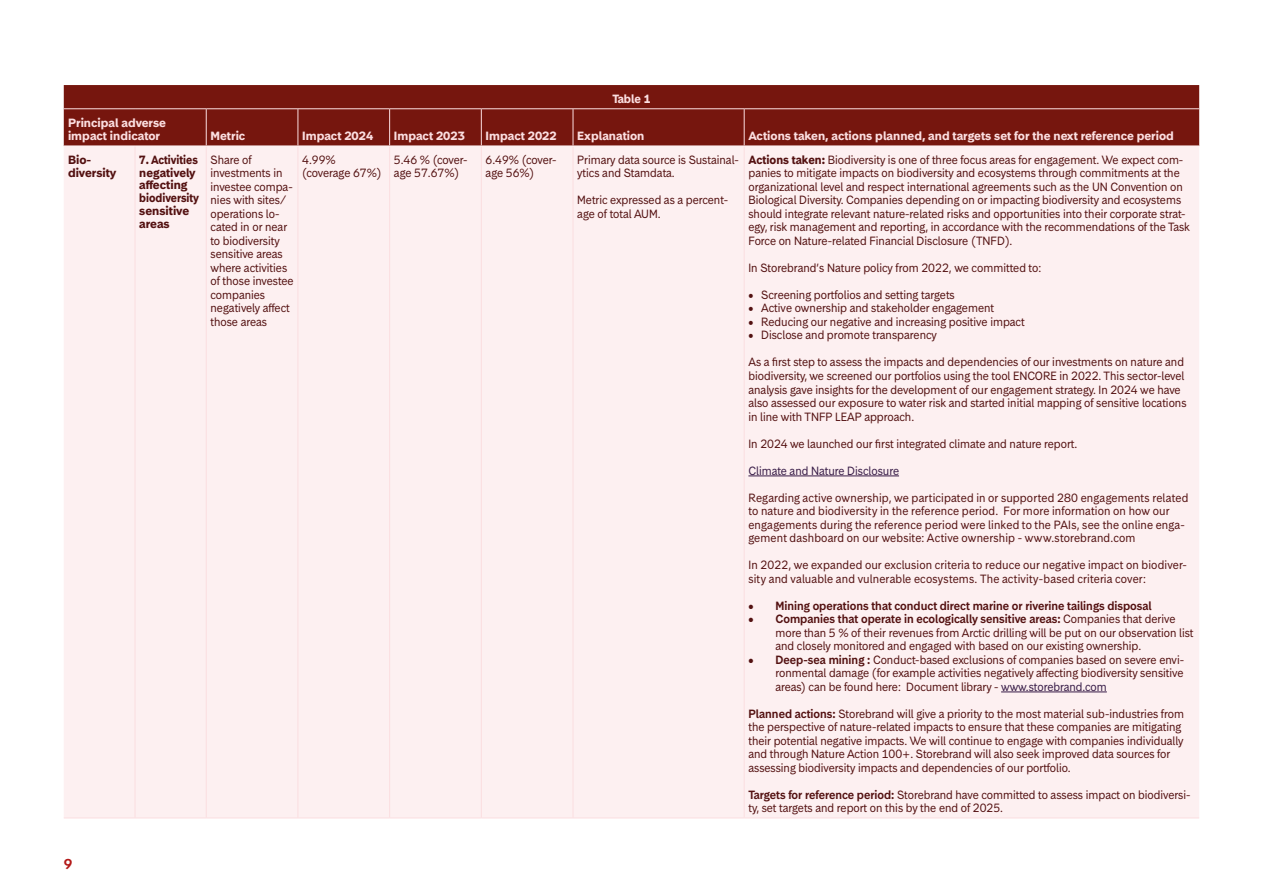
<style>
.page{position:relative;width:1263px;height:893px;background:#fff}
.page>*{position:absolute;margin:0;border:0;box-sizing:border-box;transform-origin:0 0}
.t1{font:600 13.5px "Storebrand Text";color:#b31918}
.Table_content_cells_extra_dark_red__righ{font:11.25px/13.5px "Storebrand Text";color:#531111;scale:.95 1}
.Body_text_list_-_9pt{font:11.25px/13.5px "Storebrand Text";letter-spacing:.015em;color:#531111;scale:.95 1}
.Table_content_cells_extra_dark_red__left{font:11.25px/13.5px "Storebrand Text";color:#531111;scale:.95 1}
.Table_header_row_light_red__left__-_8pt{font:700 11.25px/13.5px "Storebrand Text";color:#fbdee0}
.t2{font:600 11.25px "Storebrand Text";color:#531111;scale:.95 1}
.Table_content_cells_extra_dark_red__left-2{font:700 11.25px/12.8px "Storebrand Text";color:#531111;scale:.9 1}
.Table_content_cells_extra_dark_red__righ-2{font:11.25px "Storebrand Text";color:#381c47;scale:.95 1}
.Table_header_row_light_red__left__-_8pt-2{font:700 11.25px "Storebrand Text";color:#531111}
.Table_header_row_light_red__left__-_8pt-3{font:700 11.25px "Storebrand Text";color:#fbdee0;scale:.95 1}
.s1{font-weight:700}
.s2{font-weight:600}
.s3{color:#381c47}
</style>
<div class="page">
<div style="left:64px;top:85px;width:1135px;height:60px;background:#76160e"></div>
<div style="left:64px;top:147px;width:1135px;height:671px;background:#fdf0f1"></div>
<hr style="left:298px;top:109px;width:1px;height:36px;background:#fbdee0">
<hr style="left:389px;top:109px;width:1px;height:36px;background:#fbdee0">
<hr style="left:481px;top:109px;width:1px;height:36px;background:#fbdee0">
<hr style="left:573px;top:109px;width:1px;height:36px;background:#fbdee0">
<hr style="left:206px;top:147px;width:1px;height:671px;background:#fbdee0">
<hr style="left:298px;top:147px;width:1px;height:671px;background:#fbdee0">
<hr style="left:389px;top:147px;width:1px;height:671px;background:#fbdee0">
<hr style="left:481px;top:147px;width:1px;height:671px;background:#fbdee0">
<hr style="left:573px;top:147px;width:1px;height:671px;background:#fbdee0">
<hr style="left:744px;top:147px;width:1px;height:671px;background:#fbdee0">
<hr style="left:206px;top:109px;width:1px;height:36px;background:#fbdee0">
<hr style="left:64px;top:145px;width:71px;height:2px;background:#fdf0f1">
<hr style="left:135px;top:145px;width:71px;height:2px;background:#fdf0f1">
<hr style="left:64px;top:108px;width:71px;height:1px;background:#fbdee0">
<hr style="left:135px;top:108px;width:71px;height:1px;background:#fbdee0">
<hr style="left:206px;top:108px;width:92px;height:1px;background:#fbdee0">
<hr style="left:298px;top:108px;width:92px;height:1px;background:#fbdee0">
<hr style="left:390px;top:108px;width:91px;height:1px;background:#fbdee0">
<hr style="left:481px;top:108px;width:92px;height:1px;background:#fbdee0">
<hr style="left:573px;top:108px;width:171px;height:1px;background:#fbdee0">
<hr style="left:744px;top:108px;width:455px;height:1px;background:#fbdee0">
<hr style="left:744px;top:109px;width:1px;height:36px;background:#fbdee0">
<hr style="left:64px;top:818px;width:71px;height:1px;background:#fbdee0">
<hr style="left:135px;top:818px;width:71px;height:1px;background:#fbdee0">
<hr style="left:206px;top:818px;width:92px;height:1px;background:#fbdee0">
<hr style="left:298px;top:818px;width:92px;height:1px;background:#fbdee0">
<hr style="left:390px;top:818px;width:91px;height:1px;background:#fbdee0">
<hr style="left:573px;top:818px;width:171px;height:1px;background:#fbdee0">
<hr style="left:744px;top:818px;width:455px;height:1px;background:#fbdee0">
<hr style="left:481px;top:818px;width:92px;height:1px;background:#fbdee0">
<hr style="left:135px;top:147px;width:1px;height:671px;background:#fbdee0">
<hr style="left:206px;top:145px;width:92px;height:2px;background:#fdf0f1">
<hr style="left:298px;top:145px;width:92px;height:2px;background:#fdf0f1">
<hr style="left:390px;top:145px;width:91px;height:2px;background:#fdf0f1">
<hr style="left:481px;top:145px;width:92px;height:2px;background:#fdf0f1">
<hr style="left:573px;top:145px;width:171px;height:2px;background:#fdf0f1">
<hr style="left:744px;top:145px;width:455px;height:2px;background:#fdf0f1">
<hr style="left:748px;top:476px;width:151px;height:1px;background:#381c47">
<hr style="left:1001px;top:692px;width:106px;height:1px;background:#381c47">
<p class="Table_header_row_light_red__left__-_8pt" style="left:68px;top:115px;width:99px">Principal adverse impact indicator</p>
<p class="Table_header_row_light_red__left__-_8pt-3" style="left:612px;top:91px;width:42px">Table 1</p>
<p class="Table_header_row_light_red__left__-_8pt" style="left:210px;top:129px;width:36px">Metric</p>
<p class="Table_header_row_light_red__left__-_8pt" style="left:302px;top:129px;width:73px">Impact 2024</p>
<p class="Table_header_row_light_red__left__-_8pt" style="left:394px;top:129px;width:73px">Impact 2023</p>
<p class="Table_header_row_light_red__left__-_8pt" style="left:486px;top:129px;width:73px">Impact 2022</p>
<p class="Table_header_row_light_red__left__-_8pt" style="left:577px;top:129px;width:69px">Explanation</p>
<p class="Table_header_row_light_red__left__-_8pt" style="left:748px;top:129px;width:427px">Actions taken, actions planned, and targets set for the next reference period</p>
<p class="Table_header_row_light_red__left__-_8pt-2" style="left:68px;top:152px;width:25px">Bio-</p>
<p class="Table_header_row_light_red__left__-_8pt-2" style="left:68px;top:166px;width:50px">diversity</p>
<p class="t1" style="left:64px;top:855px;width:10px">9</p>
<p class="Table_content_cells_extra_dark_red__left-2" style="left:139px;top:153px;width:68px">7. Activities negatively affecting biodiversity sensitive areas</p>
<p class="Table_content_cells_extra_dark_red__left" style="left:210px;top:153px;width:89px">Share of investments in investee compa&shy;nies with sites/ operations lo&shy;cated in or near to biodiversity sensitive areas where activities of those investee companies negatively affect those areas</p>
<p class="Table_content_cells_extra_dark_red__left" style="left:302px;top:153px;width:85px;line-height:12.8px">4.99% (coverage 67%)</p>
<p class="Table_content_cells_extra_dark_red__left" style="left:394px;top:153px;width:79px;line-height:12.8px">5.46 % (cover&shy;age 57.67%)</p>
<p class="Table_content_cells_extra_dark_red__left" style="left:486px;top:153px;width:76px;line-height:12.8px">6.49% (cover&shy;age 56%)</p>
<p class="Table_content_cells_extra_dark_red__left" style="left:577px;top:153px;width:172px">Primary data source is Sustainal&shy;ytics and Stamdata.</p>
<p class="Table_content_cells_extra_dark_red__left" style="left:577px;top:193px;width:160px">Metric expressed as a percent&shy;age of total AUM.</p>
<p class="Table_content_cells_extra_dark_red__righ" style="left:748px;top:153px;width:466px"><span class="s1">Actions taken:</span> Biodiversity is one of three focus areas for engagement. We expect com&shy;panies to mitigate impacts on biodiversity and ecosystems through commitments at the organizational level and respect international agreements such as the UN Convention on Biological Diversity. Companies depending on or impacting biodiversity and ecosystems should integrate relevant nature-related risks and opportunities into their corporate strat&shy;egy, risk management and reporting, in accordance with the recommendations of the Task Force on Nature-related Financial Disclosure (TNFD).</p>
<p class="Table_content_cells_extra_dark_red__righ" style="left:748px;top:261px;width:310px">In Storebrand’s Nature policy from 2022, we committed to:</p>
<p class="Table_content_cells_extra_dark_red__righ" style="left:748px;top:288px;width:219px">• Screening portfolios and setting targets</p>
<p class="Table_content_cells_extra_dark_red__righ" style="left:748px;top:301px;width:260px">• Active ownership and stakeholder engagement</p>
<p class="Table_content_cells_extra_dark_red__righ" style="left:748px;top:315px;width:292px">• Reducing our negative and increasing positive impact</p>
<p class="Table_content_cells_extra_dark_red__righ" style="left:748px;top:328px;width:200px">• Disclose and promote transparency</p>
<p class="Table_content_cells_extra_dark_red__righ" style="left:748px;top:355px;width:463px">As a first step to assess the impacts and dependencies of our investments on nature and biodiversity, we screened our portfolios using the tool ENCORE in 2022. This sector-level analysis gave insights for the development of our engagement strategy. In 2024 we have also assessed our exposure to water risk and started initial mapping of sensitive locations in line with TNFP LEAP approach.</p>
<p class="Table_content_cells_extra_dark_red__righ" style="left:748px;top:436px;width:348px">In 2024 we launched our first integrated climate and nature report.</p>
<p class="Table_content_cells_extra_dark_red__righ-2" style="left:748px;top:463px;width:160px">Climate and Nature Disclosure</p>
<p class="Body_text_list_-_9pt" style="left:748px;top:490px;width:465px">Regarding active ownership, we participated in or supported 280 engagements related to nature and biodiversity in the reference period. For more information on how our engagements during the reference period were linked to the PAIs, see the online enga&shy;gement dashboard on our website: Active ownership - www.storebrand.com</p>
<p class="Body_text_list_-_9pt" style="left:748px;top:558px;width:463px">In 2022, we expanded our exclusion criteria to reduce our negative impact on biodiver&shy;sity and valuable and vulnerable ecosystems. The activity-based criteria cover:</p>
<p class="t2" style="left:748px;top:598px;width:426px">• Mining operations that conduct direct marine or riverine tailings disposal</p>
<p class="Table_content_cells_extra_dark_red__righ" style="left:775px;top:612px;width:442px;text-indent:-27px"><span class="s2">• Companies that operate in ecologically sensitive areas:</span> Companies that derive more than 5 % of their revenues from Arctic drilling will be put on our observation list and closely monitored and engaged with based on our existing ownership.</p>
<p class="Table_content_cells_extra_dark_red__righ" style="left:775px;top:652px;width:432px;text-align:justify;text-indent:-27px"><span class="s2">• Deep-sea mining :</span> Conduct-based exclusions of companies based on severe envi&shy;ronmental damage (for example activities negatively affecting biodiversity sensitive areas) can be found here: Document library - <span class="s3">www.storebrand.com</span></p>
<p class="Table_content_cells_extra_dark_red__righ" style="left:748px;top:706px;width:460px"><span class="s2">Planned actions:</span> Storebrand will give a priority to the most material sub-industries from the perspective of nature-related impacts to ensure that these companies are mitigating their potential negative impacts. We will continue to engage with companies individually and through Nature Action 100+. Storebrand will also seek improved data sources for assessing biodiversity impacts and dependencies of our portfolio.</p>
<p class="Table_content_cells_extra_dark_red__righ" style="left:748px;top:787px;width:467px"><span class="s2">Targets for reference period:</span> Storebrand have committed to assess impact on biodiversi&shy;ty, set targets and report on this by the end of 2025.</p>
</div>
